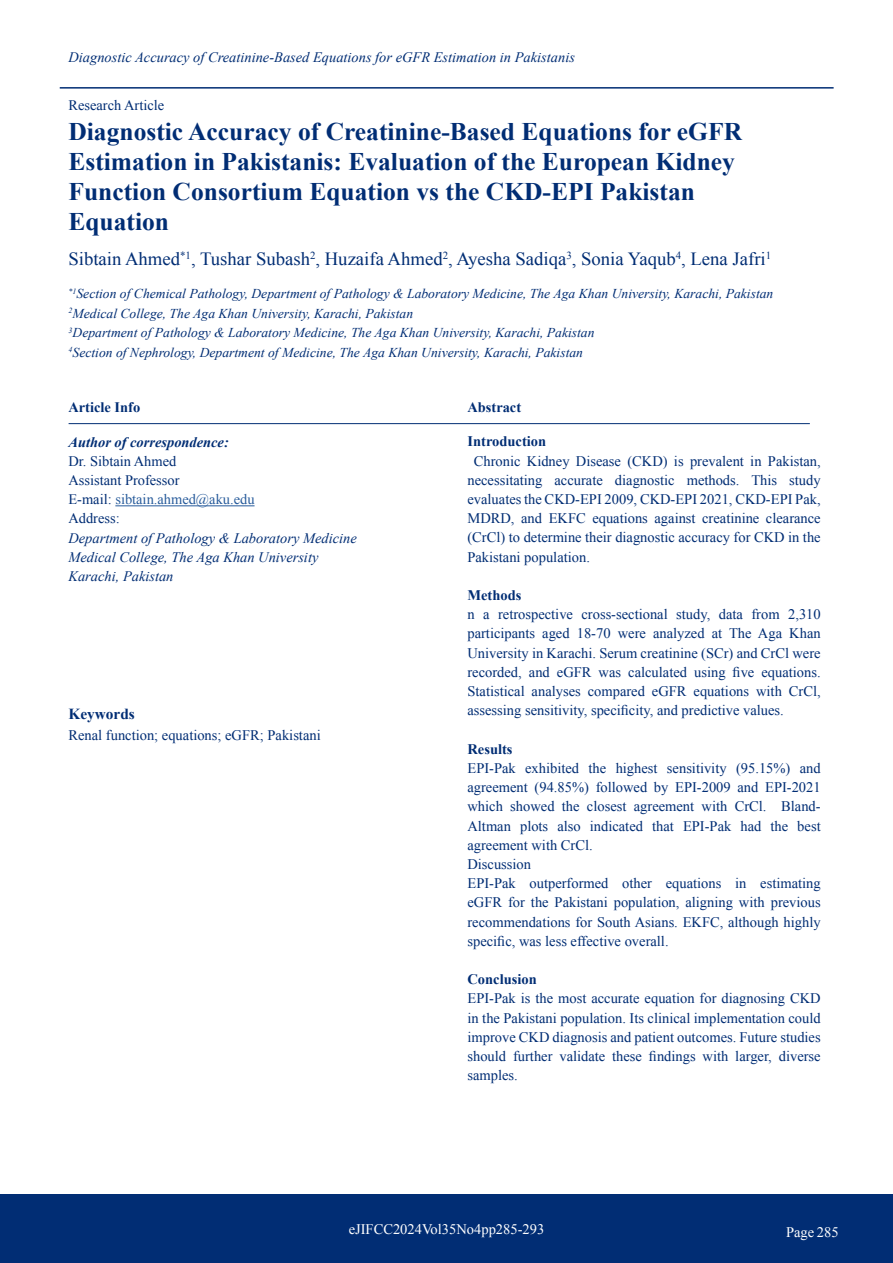
<style>
.page{position:relative;width:893px;height:1263px;background:#fff}
.page>*{position:absolute;margin:0;border:0;box-sizing:border-box;transform-origin:0 0}
.t1{font:700 25.35px/30px "Times New Roman";color:#012d74}
.t2{font:18.6px "Times New Roman";color:#012d74}
.t3{font:700 15.3px "Times New Roman";color:#012d74}
.t4{font:14.55px/19.2px "Times New Roman";color:#012d74;text-align:justify}
.t5{font:700 14.55px "Times New Roman";color:#012d74}
.t6{font:14.55px "Times New Roman";color:#fff}
.t7{font:italic 14.4px/19.2px "Times New Roman";color:#012d74}
.t8{font:14.4px/19.2px "Times New Roman";color:#012d74}
.t9{font:italic 700 14.4px "Times New Roman";color:#012d74}
.t10{font:700 14.4px "Times New Roman";color:#012d74}
.t11{font:italic 13.5px/19.5px "Times New Roman";color:#012d74}
.s1{color:#275b9b}
</style>
<div class="page">
<div style="left:0;top:1195px;width:893px;height:68px;background:#012d74"></div>
<hr style="left:60px;top:87px;width:774px;height:2px;background:#012d74">
<hr style="left:69px;top:423px;width:741px;height:1px;background:#012d74">
<hr style="left:115px;top:505px;width:140px;height:1px;background:#275b9b">
<p class="t7" style="left:68px;top:47px;width:508px">Diagnostic Accuracy of Creatinine-Based Equations for eGFR Estimation in Pakistanis</p>
<p class="t8" style="left:68px;top:96px;width:97px">Research Article</p>
<h1 class="t1" style="left:68px;top:116px;width:675px">Diagnostic Accuracy of Creatinine-Based Equations for eGFR Estimation in Pakistanis: Evaluation of the European Kidney Function Consortium Equation vs the CKD-EPI Pakistan Equation</h1>
<p class="t2" style="left:68px;top:246px;width:704px">Sibtain Ahmed<sup>*1</sup>, Tushar Subash<sup>2</sup>, Huzaifa Ahmed<sup>2</sup>, Ayesha Sadiqa<sup>3</sup>, Sonia Yaqub<sup>4</sup>, Lena Jafri<sup>1</sup></p>
<p class="t11" style="left:69px;top:284px;width:706px"><sup>*1</sup>Section of Chemical Pathology, Department of Pathology &amp; Laboratory Medicine, The Aga Khan University, Karachi, Pakistan <sup>2</sup>Medical College, The Aga Khan University, Karachi, Pakistan<br><sup>3</sup>Department of Pathology &amp; Laboratory Medicine, The Aga Khan University, Karachi, Pakistan<br><sup>4</sup>Section of Nephrology, Department of Medicine, The Aga Khan University, Karachi, Pakistan</p>
<p class="t10" style="left:68px;top:397px;width:73px">Article Info</p>
<p class="t9" style="left:68px;top:432px;width:162px">Author of correspondence:</p>
<p class="t8" style="left:68px;top:451px;width:188px">Dr. Sibtain Ahmed<br>Assistant Professor<br>E-mail: <span class="s1">sibtain.ahmed@aku.edu<br></span>Address:</p>
<p class="t7" style="left:68px;top:528px;width:290px">Department of Pathology &amp; Laboratory Medicine<br>Medical College, The Aga Khan University<br>Karachi, Pakistan</p>
<p class="t3" style="left:68px;top:703px;width:68px">Keywords</p>
<p class="t4" style="left:68px;top:725px;width:254px">Renal function; equations; eGFR; Pakistani</p>
<p class="t10" style="left:467px;top:397px;width:55px">Abstract</p>
<p class="t5" style="left:467px;top:431px;width:80px">Introduction</p>
<p class="t4" style="left:467px;top:451px;width:355px;text-indent:6px">Chronic Kidney Disease (CKD) is prevalent in Pakistan, necessitating accurate diagnostic methods. This study evaluates the CKD-EPI 2009, CKD-EPI 2021, CKD-EPI Pak, MDRD, and EKFC equations against creatinine clearance (CrCl) to determine their diagnostic accuracy for CKD in the Pakistani population.</p>
<p class="t5" style="left:467px;top:585px;width:55px">Methods</p>
<p class="t4" style="left:467px;top:604px;width:355px">n a retrospective cross-sectional study, data from 2,310 participants aged 18-70 were analyzed at The Aga Khan University in Karachi. Serum creatinine (SCr) and CrCl were recorded, and eGFR was calculated using five equations.<br>Statistical analyses compared eGFR equations with CrCl, assessing sensitivity, specificity, and predictive values.</p>
<p class="t5" style="left:467px;top:739px;width:47px">Results</p>
<p class="t4" style="left:467px;top:758px;width:355px;text-align:left">EPI-Pak exhibited the highest sensitivity (95.15%) and agreement (94.85%) followed by EPI-2009 and EPI-2021 which showed the closest agreement with CrCl. Bland-Altman plots also indicated that EPI-Pak had the best agreement with CrCl.<br>Discussion<br>EPI-Pak outperformed other equations in estimating eGFR for the Pakistani population, aligning with previous recommendations for South Asians. EKFC, although highly specific, was less effective overall.</p>
<p class="t5" style="left:467px;top:969px;width:71px">Conclusion</p>
<p class="t4" style="left:467px;top:989px;width:355px">EPI-Pak is the most accurate equation for diagnosing CKD in the Pakistani population. Its clinical implementation could improve CKD diagnosis and patient outcomes. Future studies should further validate these findings with larger, diverse samples.</p>
<p class="t6" style="left:349px;top:1219px;width:197px">eJIFCC2024Vol35No4pp285-293</p>
<p class="t6" style="left:786px;top:1223px;width:54px">Page 285</p>
</div>
